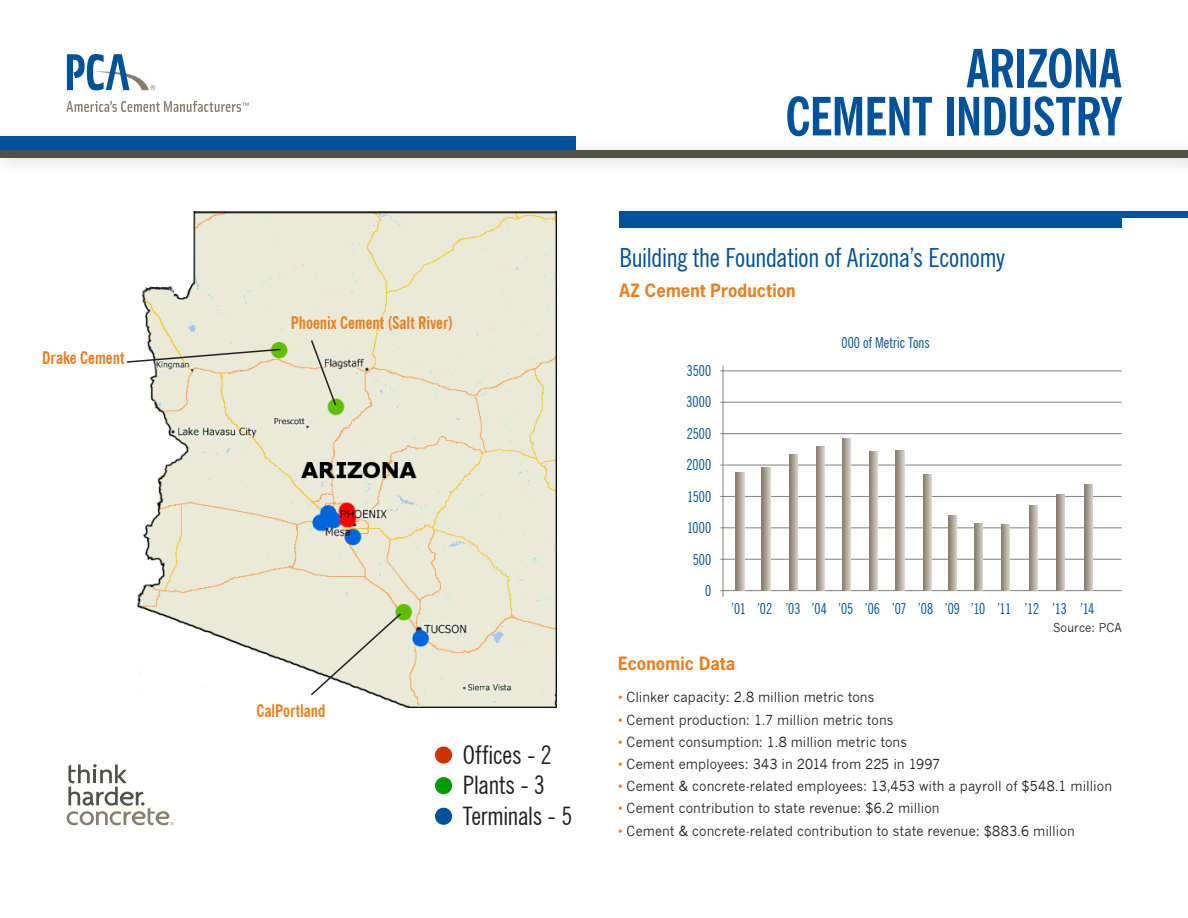
<style>
.page{position:relative;width:1188px;height:918px;background:#fff}
.page>*{position:absolute;margin:0;border:0;box-sizing:border-box;transform-origin:0 0}
.Main_Title_-_Page_1{font:700 condensed 52.65px/48px "News Gothic BT";letter-spacing:-.02em;color:#01529b;text-align:right}
.Secondary_Title_-_Pa{font:condensed 26.4px "News Gothic BT";letter-spacing:-.01em;color:#01529b}
.Call_Out_Copy{font:condensed 25.5px/30.6px "News Gothic BT";letter-spacing:-.01em;color:#231f20}
.Call_Out_Copy-2{font:700 condensed 17.25px "News Gothic BT";color:#ea7e1d;scale:.96 1}
.Sub_Title{font:700 17.25px "News Gothic Std";letter-spacing:.01em;color:#ea7e1d;scale:.96 1}
.Body_Text{font:condensed 15px "News Gothic BT";letter-spacing:.005em;color:#01529b;scale:.96 1}
.Body_Text-2{font:13.5px "News Gothic";letter-spacing:.005em;color:#231f20;scale:.96 1}
.Body_Text-3{font:12px "News Gothic";letter-spacing:.015em;color:#231f20;scale:.96 1}
.s1{color:#ea7e1d}
</style>
<div class="page">
<svg style="left:67px;top:764px;width:107px;height:61px"></svg>
<div style="left:620px;top:211px;width:568px;height:6px;background:#01529b"></div>
<div style="left:620px;top:214px;width:502px;height:13px;background:#01529b"></div>
<div style="left:435px;top:746px;width:17px;height:18px;background:#cc3500;border-radius:50%"></div>
<div style="left:435px;top:777px;width:17px;height:17px;background:#009b02;border-radius:50%"></div>
<div style="left:435px;top:808px;width:17px;height:17px;background:#01529b;border-radius:50%"></div>
<div style="left:0;top:136px;width:576px;height:15px;background:#01529b"></div>
<div style="left:0;top:138px;width:1188px;height:38px;background:#231f20;opacity:.2"></div>
<div style="left:0;top:150px;width:1188px;height:8px;background:#535249"></div>
<img style="left:137px;top:211px;width:419px;height:496px">
<hr style="left:723px;top:366px;width:1px;height:231px;background:#808080">
<hr style="left:720px;top:590px;width:402px;height:1px;background:#808080">
<hr style="left:720px;top:559px;width:402px;height:1px;background:#808080">
<hr style="left:720px;top:527px;width:402px;height:1px;background:#808080">
<hr style="left:720px;top:496px;width:402px;height:1px;background:#808080">
<hr style="left:720px;top:465px;width:402px;height:1px;background:#808080">
<hr style="left:720px;top:433px;width:402px;height:1px;background:#808080">
<hr style="left:720px;top:402px;width:402px;height:1px;background:#808080">
<hr style="left:720px;top:370px;width:402px;height:1px;background:#808080">
<svg style="left:1029px;top:506px;width:8px;height:84px"></svg>
<svg style="left:1001px;top:525px;width:8px;height:65px"></svg>
<svg style="left:974px;top:524px;width:9px;height:66px"></svg>
<svg style="left:949px;top:516px;width:8px;height:74px"></svg>
<svg style="left:923px;top:474px;width:8px;height:116px"></svg>
<svg style="left:896px;top:451px;width:8px;height:139px"></svg>
<svg style="left:869px;top:452px;width:8px;height:138px"></svg>
<svg style="left:842px;top:438px;width:8px;height:152px"></svg>
<svg style="left:816px;top:446px;width:8px;height:144px"></svg>
<svg style="left:790px;top:454px;width:8px;height:136px"></svg>
<svg style="left:762px;top:467px;width:8px;height:123px"></svg>
<svg style="left:736px;top:472px;width:8px;height:118px"></svg>
<svg style="left:66px;top:101px;width:183px;height:11px"></svg>
<svg style="left:67px;top:54px;width:88px;height:36px"></svg>
<svg style="left:310px;top:339px;width:28px;height:68px;background:#d6d9c2"></svg>
<svg style="left:126px;top:348px;width:156px;height:16px;background:#d1d3be"></svg>
<svg style="left:309px;top:612px;width:94px;height:85px;background:#e2e4d3"></svg>
<svg style="left:1084px;top:484px;width:9px;height:106px"></svg>
<svg style="left:1057px;top:494px;width:8px;height:96px"></svg>
<p class="Call_Out_Copy-2" style="left:42px;top:347px;width:87px">Drake Cement</p>
<p class="Call_Out_Copy-2" style="left:291px;top:312px;width:170px">Phoenix Cement (Salt River)</p>
<p class="Call_Out_Copy-2" style="left:256px;top:700px;width:73px">CalPortland</p>
<p class="Call_Out_Copy" style="left:463px;top:739px;width:90px">Offices - 2<br>Plants - 3</p>
<p class="Call_Out_Copy" style="left:463px;top:800px;width:111px">Terminals - 5</p>
<p class="Main_Title_-_Page_1" style="left:785px;top:44px;width:338px">ARIZONA<br>CEMENT INDUSTRY</p>
<p class="Secondary_Title_-_Pa" style="left:620px;top:242px;width:387px">Building the Foundation of Arizona’s Economy</p>
<p class="Sub_Title" style="left:620px;top:279px;width:185px">AZ Cement Production</p>
<p class="Body_Text" style="left:687px;top:361px;width:27px">3500</p>
<p class="Body_Text" style="left:687px;top:393px;width:27px">3000</p>
<p class="Body_Text" style="left:687px;top:424px;width:27px">2500</p>
<p class="Body_Text" style="left:687px;top:456px;width:27px">2000</p>
<p class="Body_Text" style="left:687px;top:487px;width:27px">1500</p>
<p class="Body_Text" style="left:687px;top:519px;width:27px">1000</p>
<p class="Body_Text" style="left:693px;top:550px;width:21px">500</p>
<p class="Body_Text" style="left:705px;top:582px;width:8px">0</p>
<p class="Body_Text" style="left:841px;top:334px;width:93px">000 of Metric Tons</p>
<p class="Body_Text" style="left:731px;top:599px;width:17px">’01</p>
<p class="Body_Text" style="left:757px;top:599px;width:17px">’02</p>
<p class="Body_Text" style="left:785px;top:599px;width:17px">’03</p>
<p class="Body_Text" style="left:812px;top:599px;width:17px">’04</p>
<p class="Body_Text" style="left:838px;top:599px;width:17px">’05</p>
<p class="Body_Text" style="left:865px;top:599px;width:17px">’06</p>
<p class="Body_Text" style="left:892px;top:599px;width:17px">’07</p>
<p class="Body_Text" style="left:918px;top:599px;width:17px">’08</p>
<p class="Body_Text" style="left:945px;top:599px;width:17px">’09</p>
<p class="Body_Text" style="left:971px;top:599px;width:16px">’10</p>
<p class="Body_Text" style="left:997px;top:599px;width:16px">’11</p>
<p class="Body_Text" style="left:1025px;top:599px;width:17px">’12</p>
<p class="Body_Text" style="left:1052px;top:599px;width:17px">’13</p>
<p class="Body_Text" style="left:1080px;top:599px;width:16px">’14</p>
<p class="Body_Text-3" style="left:1053px;top:621px;width:73px">Source: PCA</p>
<p class="Sub_Title" style="left:618px;top:652px;width:124px">Economic Data</p>
<p class="Body_Text-2" style="left:618px;top:690px;width:269px"><span class="s1">•</span> Clinker capacity: 2.8 million metric tons</p>
<p class="Body_Text-2" style="left:618px;top:712px;width:288px"><span class="s1">•</span> Cement production: 1.7 million metric tons</p>
<p class="Body_Text-2" style="left:618px;top:734px;width:303px"><span class="s1">•</span> Cement consumption: 1.8 million metric tons</p>
<p class="Body_Text-2" style="left:618px;top:756px;width:337px"><span class="s1">•</span> Cement employees: 343 in 2014 from 225 in 1997</p>
<p class="Body_Text-2" style="left:618px;top:778px;width:516px"><span class="s1">•</span> Cement &amp; concrete-related employees: 13,453 with a payroll of $548.1 million</p>
<p class="Body_Text-2" style="left:618px;top:801px;width:336px"><span class="s1">•</span> Cement contribution to state revenue: $6.2 million</p>
<p class="Body_Text-2" style="left:618px;top:823px;width:477px"><span class="s1">•</span> Cement &amp; concrete-related contribution to state revenue: $883.6 million</p>
</div>
